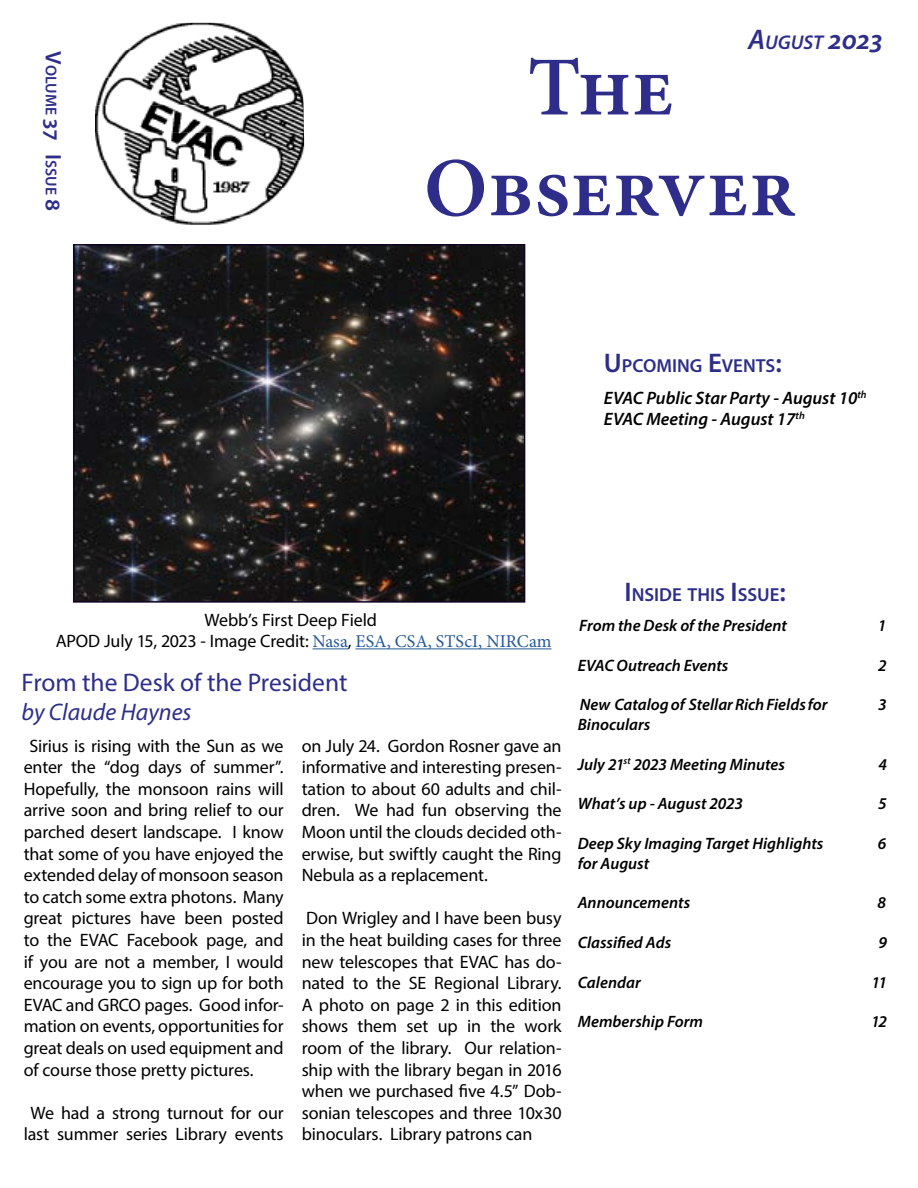
<style>
.page{position:relative;width:918px;height:1188px;background:#fff}
.page>*{position:absolute;margin:0;border:0;box-sizing:border-box;transform-origin:0 0}
.t1{font:600 84px/100.8px "Minion Pro";color:#2e2e8a;text-align:center}
.t2{font:italic 600 28.5px "Myriad Pro";color:#2e2e8a}
.t3{font:25.5px "Myriad Pro";color:#2e2e8a}
.t4{font:italic 24px "Myriad Pro";color:#2e2e8a}
.t5{font:600 18.9px "Myriad Pro";color:#2e2e8a}
.t6{font:18px/21.6px "Myriad Pro";letter-spacing:-.005em;color:#000;text-align:justify}
.t7{font:italic 600 18px/21.6px "Myriad Pro";color:#000}
.t8{font:italic 600 16.5px "Myriad Pro";color:#000}
.t9{font:600 15.75px "Myriad Pro";color:#2e2e8a}
.s1{font-size:22.5px}
.s2{font-size:19.95px}
.s3{font-size:27px}
.s4{font-family:"Minion Pro";color:#245897}
</style>
<div class="page">
<img style="left:95px;top:23px;width:210px;height:202px">
<hr style="left:313px;top:648px;width:35px;height:1px;background:#245897">
<hr style="left:355px;top:648px;width:196px;height:1px;background:#245897">
<img style="left:76px;top:247px;width:446px;height:353px">
<div style="left:73px;top:244px;width:452px;height:359px;border:2px solid #0f0321"></div>
<p class="t9" style="left:61px;top:51px;width:162px;rotate:90deg"><span class="s1">V</span>OLUME <span class="s1">37 I</span> SSUE <span class="s1">8</span></p>
<h2 class="t2" style="left:748px;top:22px;width:136px">A<span class="s2">UGUST</span> 2023</h2>
<h1 class="t1" style="left:424px;top:37px;width:374px">The<br>Observer</h1>
<p class="t5" style="left:604px;top:354px;width:179px"><span class="s3">U</span>PCOMING <span class="s3">E</span>VENTS<span class="s3">:</span></p>
<p class="t7" style="left:604px;top:386px;width:264px">EVAC Public Star Party - August 10<sup>th<br></sup>EVAC Meeting - August 17<sup>th</sup></p>
<p class="t5" style="left:625px;top:582px;width:163px"><span class="s3">I</span> NSIDE THIS <span class="s3">I</span>SSUE<span class="s3">:</span></p>
<p class="t6" style="left:56px;top:608px;width:497px;text-indent:149px">Webb’s First Deep Field<br>APOD July 15, 2023 - Image Credit: <span class="s4">Nasa</span>, <span class="s4">ESA, CSA, STScI, NIRCam</span></p>
<h3 class="t3" style="left:22px;top:667px;width:327px">From the Desk of the President</h3>
<h3 class="t4" style="left:22px;top:697px;width:171px">by Claude Haynes</h3>
<p class="t6" style="left:24px;top:734px;width:261px;text-indent:6px">Sirius is rising with the Sun as we enter the “dog days of summer”.<br>Hopefully, the monsoon rains will arrive soon and bring relief to our parched desert landscape. I know that some of you have enjoyed the extended delay of monsoon season to catch some extra photons. Many great pictures have been posted to the EVAC Facebook page, and if you are not a member, I would encourage you to sign up for both EVAC and GRCO pages. Good infor&shy;mation on events, opportunities for great deals on used equipment and of course those pretty pictures.</p>
<p class="t6" style="left:24px;top:1102px;width:261px;text-align:center">We had a strong turnout for our last summer series Library events</p>
<p class="t6" style="left:302px;top:734px;width:261px">on July 24. Gordon Rosner gave an informative and interesting presen&shy;tation to about 60 adults and chil&shy;dren. We had fun observing the Moon until the clouds decided oth&shy;erwise, but swiftly caught the Ring Nebula as a replacement.</p>
<p class="t6" style="left:302px;top:907px;width:261px">Don Wrigley and I have been busy in the heat building cases for three new telescopes that EVAC has do&shy;nated to the SE Regional Library.<br>A photo on page 2 in this edition shows them set up in the work room of the library. Our relation&shy;ship with the library began in 2016 when we purchased five 4.5” Dob&shy;sonian telescopes and three 10x30 binoculars. Library patrons can</p>
<p class="t8" style="left:579px;top:615px;width:209px">From the Desk of the President</p>
<p class="t8" style="left:878px;top:615px;width:10px">1</p>
<p class="t8" style="left:578px;top:655px;width:152px">EVAC Outreach Events</p>
<p class="t8" style="left:878px;top:655px;width:10px">2</p>
<p class="t8" style="left:580px;top:694px;width:249px">New Catalog of Stellar Rich Fields for</p>
<p class="t8" style="left:878px;top:694px;width:10px">3</p>
<p class="t8" style="left:578px;top:714px;width:74px">Binoculars</p>
<p class="t8" style="left:578px;top:754px;width:209px">July 21<sup>st</sup> 2023 Meeting Minutes</p>
<p class="t8" style="left:878px;top:754px;width:10px">4</p>
<p class="t8" style="left:578px;top:793px;width:167px">What’s up - August 2023</p>
<p class="t8" style="left:878px;top:793px;width:10px">5</p>
<p class="t8" style="left:578px;top:833px;width:247px">Deep Sky Imaging Target Highlights</p>
<p class="t8" style="left:878px;top:833px;width:10px">6</p>
<p class="t8" style="left:578px;top:853px;width:73px">for August</p>
<p class="t8" style="left:578px;top:892px;width:114px">Announcements</p>
<p class="t8" style="left:877px;top:892px;width:10px">8</p>
<p class="t8" style="left:578px;top:932px;width:95px">Classified Ads</p>
<p class="t8" style="left:878px;top:932px;width:10px">9</p>
<p class="t8" style="left:578px;top:972px;width:64px">Calendar</p>
<p class="t8" style="left:871px;top:972px;width:17px">11</p>
<p class="t8" style="left:578px;top:1011px;width:127px">Membership Form</p>
<p class="t8" style="left:871px;top:1011px;width:17px">12</p>
</div>
